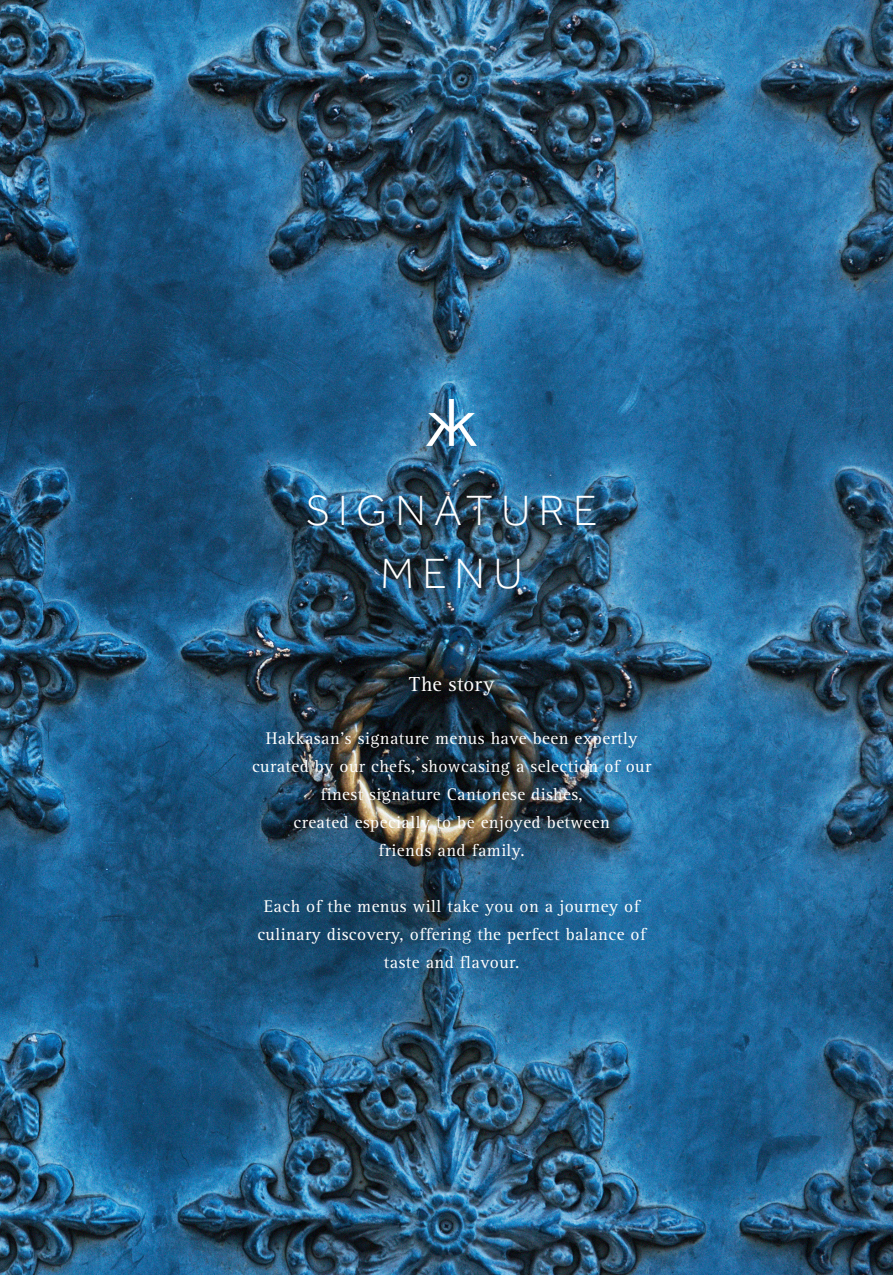
<style>
.page{position:relative;width:893px;height:1275px;background:#fff}
.page>*{position:absolute;margin:0;border:0;box-sizing:border-box;transform-origin:0 0}
.Big_Line{font:300 43.75px/63px "Effra";letter-spacing:.19em;color:#fff;text-align:center}
.t1{font:21px "Rotis Serif Pro";letter-spacing:.015em;color:#fff}
.t2{font:17.5px/28px "Rotis Serif Pro";letter-spacing:.025em;color:#fff;text-align:center}
</style>
<div class="page">
<img style="left:0;top:0;width:893px;height:1275px">
<img style="left:426px;top:399px;width:51px;height:47px">
<p class="Big_Line" style="left:305px;top:479px;width:293px">SIGNATURE<br>MENU</p>
<p class="t1" style="left:409px;top:672px;width:87px">The story</p>
<p class="t2" style="left:252px;top:725px;width:401px">Hakkasan’s signature menus have been expertly curated by our chefs, showcasing a selection of our finest signature Cantonese dishes,</p>
<p class="t2" style="left:294px;top:809px;width:318px">created especially to be enjoyed between</p>
<p class="t2" style="left:379px;top:837px;width:148px">friends and family.</p>
<p class="t2" style="left:257px;top:893px;width:390px">Each of the menus will take you on a journey of culinary discovery, offering the perfect balance of taste and flavour.</p>
</div>
